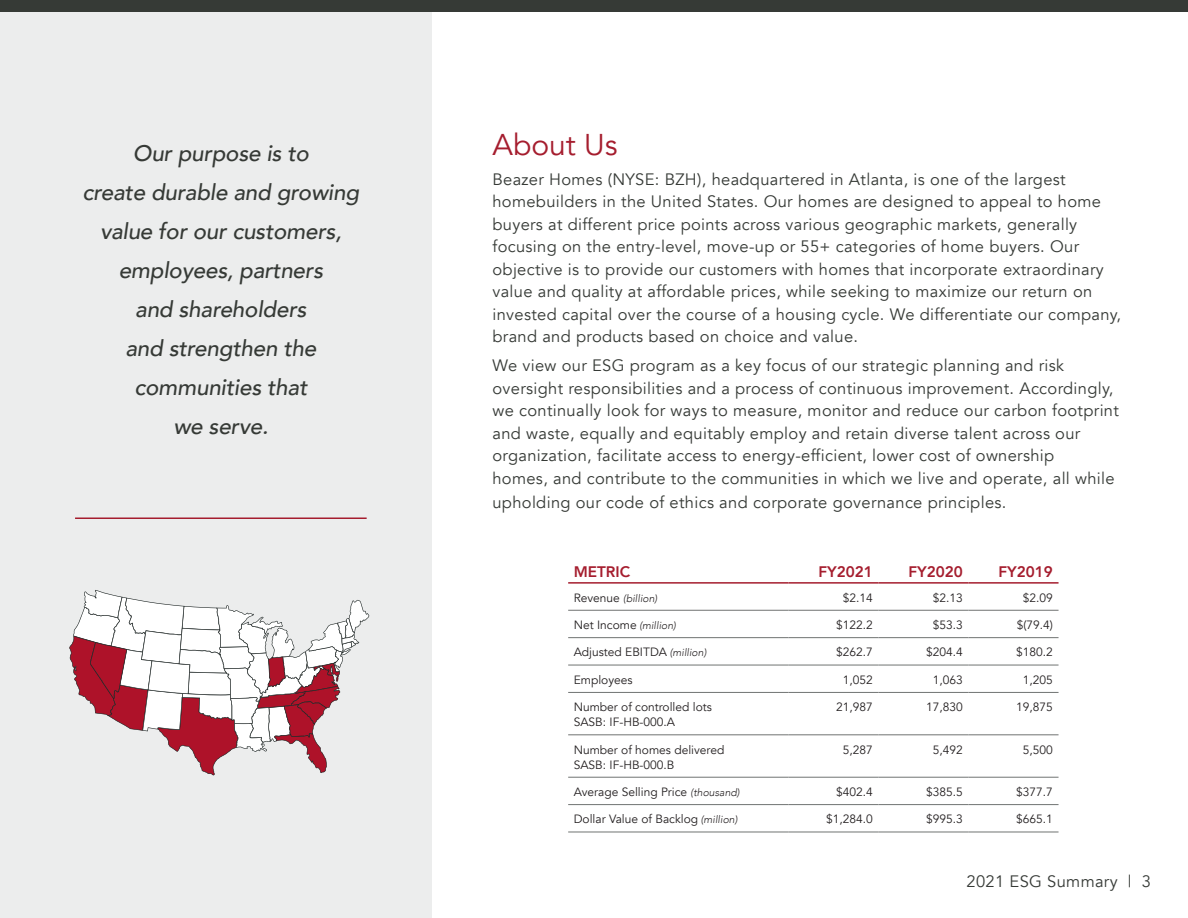
<style>
.page{position:relative;width:1188px;height:918px;background:#fff}
.page>*{position:absolute;margin:0;border:0;box-sizing:border-box;transform-origin:0 0}
.t1{font:30px "Avenir";color:#a51d2e}
.t2{font:italic 500 22.5px/39px "Avenir";letter-spacing:-.01em;color:#363a36;text-align:center}
.t3{font:16.5px/22.5px "Avenir";letter-spacing:.02em;color:#363a36}
.t4{font:800 15.3px "Avenir";color:#a51d2e}
.t5{font:12px/15px "Avenir";color:#231f20}
.t6{font:italic 300 10.5px "Avenir";color:#231f20}
.s1{font-weight:400;font-style:normal;font-size:12px}
.s2{font-weight:300;font-style:italic;font-size:10.5px}
</style>
<div class="page">
<hr style="left:568px;top:610px;width:221px;height:1px;background:#707372">
<hr style="left:788px;top:610px;width:91px;height:1px;background:#707372">
<hr style="left:879px;top:610px;width:90px;height:1px;background:#707372">
<hr style="left:969px;top:610px;width:90px;height:1px;background:#707372">
<hr style="left:568px;top:637px;width:221px;height:1px;background:#707372">
<hr style="left:788px;top:637px;width:91px;height:1px;background:#707372">
<hr style="left:879px;top:637px;width:90px;height:1px;background:#707372">
<hr style="left:969px;top:637px;width:90px;height:1px;background:#707372">
<hr style="left:568px;top:665px;width:221px;height:1px;background:#707372">
<hr style="left:788px;top:665px;width:91px;height:1px;background:#707372">
<hr style="left:879px;top:665px;width:90px;height:1px;background:#707372">
<hr style="left:969px;top:665px;width:90px;height:1px;background:#707372">
<hr style="left:568px;top:692px;width:221px;height:1px;background:#707372">
<hr style="left:788px;top:692px;width:91px;height:1px;background:#707372">
<hr style="left:879px;top:692px;width:90px;height:1px;background:#707372">
<hr style="left:969px;top:692px;width:90px;height:1px;background:#707372">
<hr style="left:568px;top:734px;width:221px;height:1px;background:#707372">
<hr style="left:788px;top:734px;width:91px;height:1px;background:#707372">
<hr style="left:879px;top:734px;width:90px;height:1px;background:#707372">
<hr style="left:969px;top:734px;width:90px;height:1px;background:#707372">
<hr style="left:568px;top:777px;width:221px;height:1px;background:#707372">
<hr style="left:788px;top:777px;width:91px;height:1px;background:#707372">
<hr style="left:879px;top:777px;width:90px;height:1px;background:#707372">
<hr style="left:969px;top:777px;width:90px;height:1px;background:#707372">
<hr style="left:568px;top:804px;width:221px;height:1px;background:#707372">
<hr style="left:788px;top:804px;width:91px;height:1px;background:#707372">
<hr style="left:879px;top:804px;width:90px;height:1px;background:#707372">
<hr style="left:969px;top:804px;width:90px;height:1px;background:#707372">
<hr style="left:568px;top:832px;width:221px;height:1px;background:#707372">
<hr style="left:788px;top:832px;width:91px;height:1px;background:#707372">
<hr style="left:879px;top:832px;width:90px;height:1px;background:#707372">
<hr style="left:969px;top:832px;width:90px;height:1px;background:#707372">
<hr style="left:568px;top:582px;width:221px;height:2px;background:#a51d2e">
<hr style="left:788px;top:582px;width:91px;height:2px;background:#a51d2e">
<hr style="left:879px;top:582px;width:90px;height:2px;background:#a51d2e">
<hr style="left:969px;top:582px;width:90px;height:2px;background:#a51d2e">
<div style="left:0;top:12px;width:432px;height:906px;background:#eceded"></div>
<svg style="left:69px;top:590px;width:300px;height:185px"></svg>
<div style="left:0;top:0;width:1188px;height:11px;background:#363a36"></div>
<hr style="left:75px;top:518px;width:292px;height:1px;background:#a51d2e">
<h2 class="t2" style="left:83px;top:134px;width:278px">Our purpose is to<br>create durable and growing value for our customers, employees, partners<br>and shareholders<br>and strengthen the communities that<br>we serve.</h2>
<h1 class="t1" style="left:492px;top:127px;width:127px">About Us</h1>
<p class="t3" style="left:492px;top:168px;width:630px">Beazer Homes (NYSE: BZH), headquartered in Atlanta, is one of the largest homebuilders in the United States. Our homes are designed to appeal to home buyers at different price points across various geographic markets, generally focusing on the entry-level, move-up or 55+ categories of home buyers. Our objective is to provide our customers with homes that incorporate extraordinary value and quality at affordable prices, while seeking to maximize our return on invested capital over the course of a housing cycle. We differentiate our company, brand and products based on choice and value.</p>
<p class="t3" style="left:492px;top:355px;width:628px">We view our ESG program as a key focus of our strategic planning and risk oversight responsibilities and a process of continuous improvement. Accordingly, we continually look for ways to measure, monitor and reduce our carbon footprint and waste, equally and equitably employ and retain diverse talent across our organization, facilitate access to energy-efficient, lower cost of ownership<br>homes, and contribute to the communities in which we live and operate, all while</p>
<p class="t3" style="left:492px;top:491px;width:515px">upholding our code of ethics and corporate governance principles.</p>
<p class="t4" style="left:574px;top:560px;width:58px">METRIC</p>
<p class="t4" style="left:819px;top:560px;width:56px">FY2021</p>
<p class="t4" style="left:909px;top:560px;width:56px">FY2020</p>
<p class="t4" style="left:999px;top:560px;width:56px">FY2019</p>
<p class="t6" style="left:574px;top:592px;width:85px"><span class="s1">Revenue</span> (billion)</p>
<p class="t5" style="left:843px;top:590px;width:32px">$2.14</p>
<p class="t5" style="left:933px;top:590px;width:32px">$2.13</p>
<p class="t5" style="left:1023px;top:590px;width:32px">$2.09</p>
<p class="t5" style="left:574px;top:618px;width:104px">Net Income <span class="s2">(million)</span></p>
<p class="t5" style="left:836px;top:618px;width:38px">$122.2</p>
<p class="t5" style="left:933px;top:618px;width:32px">$53.3</p>
<p class="t5" style="left:1017px;top:618px;width:38px">$(79.4)</p>
<p class="t5" style="left:574px;top:645px;width:134px">Adjusted EBITDA <span class="s2">(million)</span></p>
<p class="t5" style="left:836px;top:645px;width:38px">$262.7</p>
<p class="t5" style="left:926px;top:645px;width:38px">$204.4</p>
<p class="t5" style="left:1016px;top:645px;width:38px">$180.2</p>
<p class="t5" style="left:574px;top:672px;width:60px">Employees</p>
<p class="t5" style="left:843px;top:672px;width:32px">1,052</p>
<p class="t5" style="left:933px;top:672px;width:32px">1,063</p>
<p class="t5" style="left:1023px;top:672px;width:32px">1,205</p>
<p class="t5" style="left:574px;top:700px;width:140px">Number of controlled lots<br>SASB: IF-HB-000.A</p>
<p class="t5" style="left:836px;top:700px;width:38px">21,987</p>
<p class="t5" style="left:926px;top:700px;width:38px">17,830</p>
<p class="t5" style="left:1016px;top:700px;width:38px">19,875</p>
<p class="t5" style="left:574px;top:742px;width:152px">Number of homes delivered<br>SASB: IF-HB-000.B</p>
<p class="t5" style="left:843px;top:742px;width:32px">5,287</p>
<p class="t5" style="left:933px;top:742px;width:32px">5,492</p>
<p class="t5" style="left:1023px;top:742px;width:32px">5,500</p>
<p class="t5" style="left:574px;top:785px;width:167px">Average Selling Price <span class="s2">(thousand)</span></p>
<p class="t5" style="left:836px;top:785px;width:38px">$402.4</p>
<p class="t5" style="left:926px;top:785px;width:38px">$385.5</p>
<p class="t5" style="left:1016px;top:785px;width:38px">$377.7</p>
<p class="t5" style="left:574px;top:812px;width:165px">Dollar Value of Backlog <span class="s2">(million)</span></p>
<p class="t5" style="left:826px;top:812px;width:48px">$1,284.0</p>
<p class="t5" style="left:926px;top:812px;width:38px">$995.3</p>
<p class="t5" style="left:1016px;top:812px;width:38px">$665.1</p>
<p class="t3" style="left:967px;top:871px;width:186px">2021 ESG Summary | 3</p>
</div>
